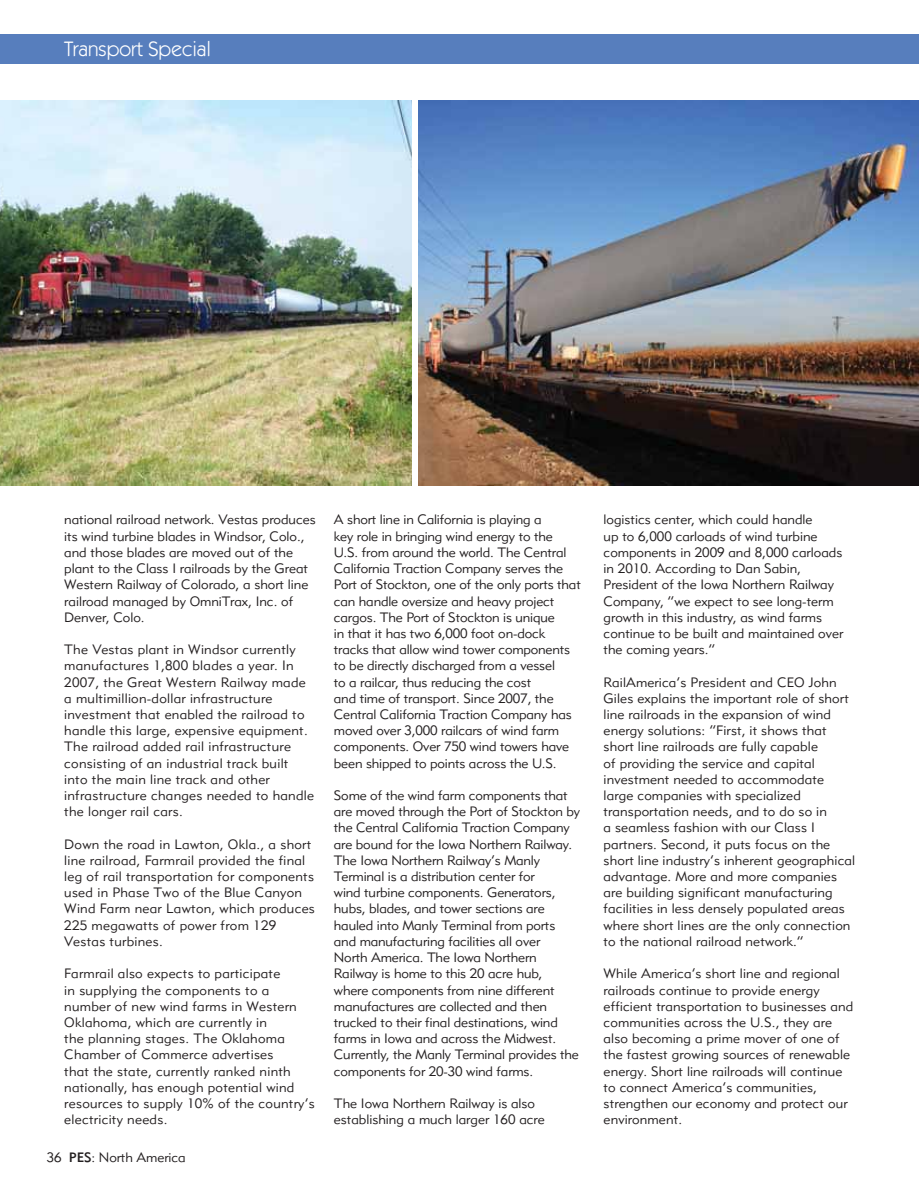
<style>
.page{position:relative;width:919px;height:1187px;background:#fff}
.page>*{position:absolute;margin:0;border:0;box-sizing:border-box;transform-origin:0 0}
.t1{font:21px "Itc Kabel";color:#fff}
.t2{font:13.5px/16.2px "Metro Lite Two";letter-spacing:.01em;color:#231f20}
.t3{font:13.5px/16.2px "Metro Lite Two";letter-spacing:-.01em;color:#231f20}
.s1{font-family:"Metro Medium Two"}
</style>
<div class="page">
<div style="left:0;top:34px;width:918px;height:30px;background:#577ebd"></div>
<img style="left:418px;top:100px;width:500px;height:385px">
<img style="left:0;top:100px;width:412px;height:385px">
<h1 class="t1" style="left:64px;top:40px;width:148px">Transport Special</h1>
<p class="t2" style="left:64px;top:513px;width:253px">national railroad network. Vestas produces its wind turbine blades in Windsor, Colo., and those blades are moved out of the plant to the Class I railroads by the Great Western Railway of Colorado, a short line railroad managed by OmniTrax, Inc. of Denver, Colo.</p>
<p class="t2" style="left:64px;top:642px;width:251px">The Vestas plant in Windsor currently manufactures 1,800 blades a year. In 2007, the Great Western Railway made a multimillion-dollar infrastructure investment that enabled the railroad to handle this large, expensive equipment.<br>The railroad added rail infrastructure consisting of an industrial track built into the main line track and other infrastructure changes needed to handle the longer rail cars.</p>
<p class="t2" style="left:64px;top:837px;width:252px">Down the road in Lawton, Okla., a short line railroad, Farmrail provided the final leg of rail transportation for components used in Phase Two of the Blue Canyon Wind Farm near Lawton, which produces 225 megawatts of power from 129<br>Vestas turbines.</p>
<p class="t2" style="left:64px;top:966px;width:252px">Farmrail also expects to participate<br>in supplying the components to a number of new wind farms in Western Oklahoma, which are currently in<br>the planning stages. The Oklahoma Chamber of Commerce advertises<br>that the state, currently ranked ninth nationally, has enough potential wind resources to supply 10% of the country’s electricity needs.</p>
<p class="t2" style="left:47px;top:1150px;width:140px">36 <span class="s1">PES</span>: North America</p>
<p class="t3" style="left:334px;top:513px;width:248px">A short line in California is playing a<br>key role in bringing wind energy to the<br>U.S. from around the world. The Central California Traction Company serves the Port of Stockton, one of the only ports that can handle oversize and heavy project cargos. The Port of Stockton is unique<br>in that it has two 6,000 foot on-dock tracks that allow wind tower components to be directly discharged from a vessel<br>to a railcar, thus reducing the cost<br>and time of transport. Since 2007, the Central California Traction Company has moved over 3,000 railcars of wind farm components. Over 750 wind towers have been shipped to points across the U.S.</p>
<p class="t3" style="left:334px;top:788px;width:247px">Some of the wind farm components that are moved through the Port of Stockton by the Central California Traction Company are bound for the Iowa Northern Railway.<br>The Iowa Northern Railway’s Manly Terminal is a distribution center for<br>wind turbine components. Generators, hubs, blades, and tower sections are hauled into Manly Terminal from ports and manufacturing facilities all over<br>North America. The Iowa Northern Railway is home to this 20 acre hub, where components from nine different manufactures are collected and then trucked to their final destinations, wind farms in Iowa and across the Midwest.<br>Currently, the Manly Terminal provides the components for 20-30 wind farms.</p>
<p class="t2" style="left:334px;top:1096px;width:212px">The Iowa Northern Railway is also establishing a much larger 160 acre</p>
<p class="t2" style="left:603px;top:513px;width:241px">logistics center, which could handle<br>up to 6,000 carloads of wind turbine components in 2009 and 8,000 carloads in 2010. According to Dan Sabin, President of the Iowa Northern Railway Company, “we expect to see long-term growth in this industry, as wind farms continue to be built and maintained over the coming years.”</p>
<p class="t2" style="left:603px;top:675px;width:253px">RailAmerica’s President and CEO John Giles explains the important role of short line railroads in the expansion of wind energy solutions: “First, it shows that short line railroads are fully capable<br>of providing the service and capital investment needed to accommodate large companies with specialized transportation needs, and to do so in<br>a seamless fashion with our Class I partners. Second, it puts focus on the short line industry’s inherent geographical advantage. More and more companies are building significant manufacturing facilities in less densely populated areas where short lines are the only connection to the national railroad network.”</p>
<p class="t2" style="left:603px;top:966px;width:251px">While America’s short line and regional railroads continue to provide energy efficient transportation to businesses and communities across the U.S., they are also becoming a prime mover of one of the fastest growing sources of renewable energy. Short line railroads will continue to connect America’s communities, strengthen our economy and protect our environment.</p>
</div>
